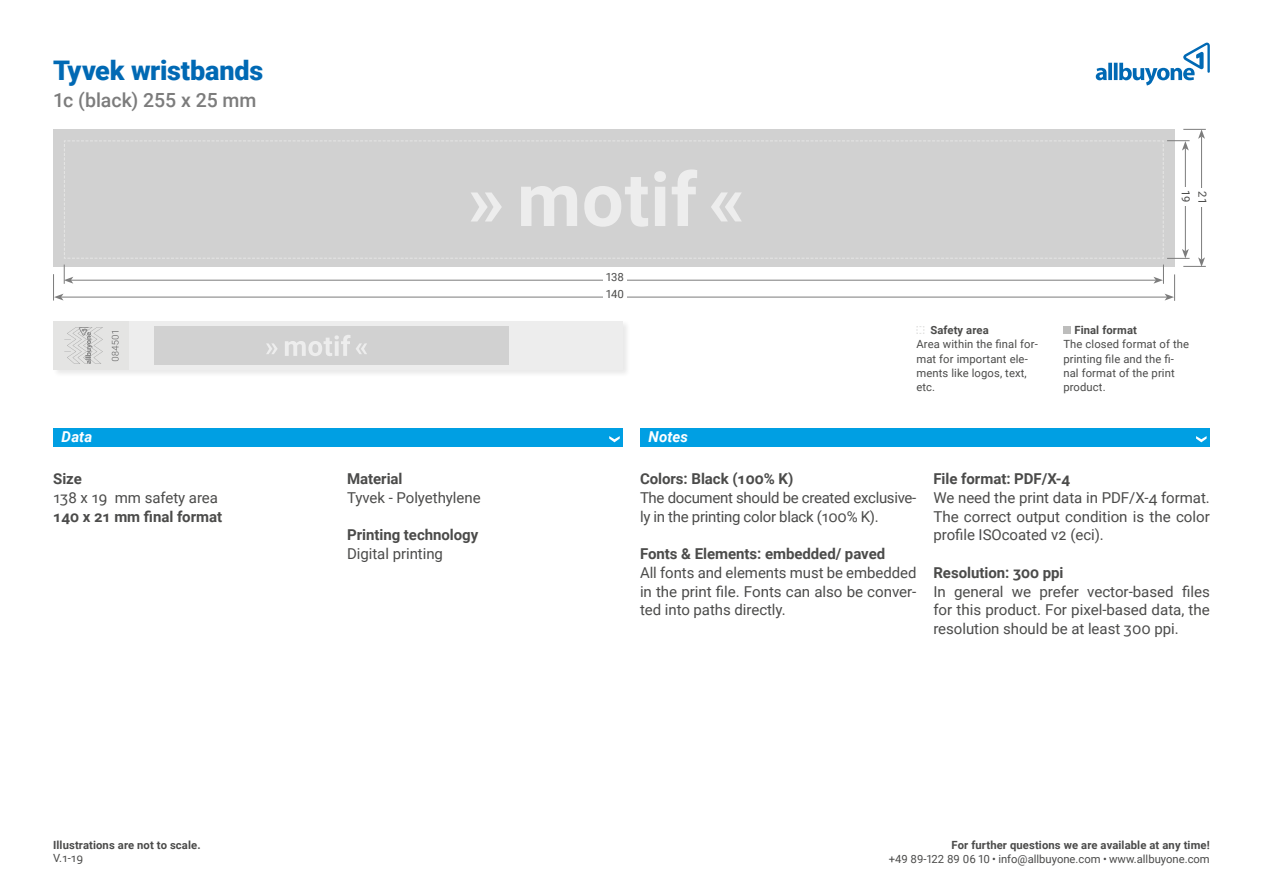
<style>
.page{position:relative;width:1263px;height:893px;background:#fff}
.page>*{position:absolute;margin:0;border:0;box-sizing:border-box;transform-origin:0 0}
.t1{font:900 27px "Roboto";letter-spacing:-.005em;color:#0069b4}
.t2{font:500 19.5px "Roboto";letter-spacing:-.005em;color:#7c7c7c}
.t3{font:15px/18.8px "Roboto";letter-spacing:-.005em;color:#4b4b4a;text-align:justify}
.t4{font:700 15px "Roboto";letter-spacing:-.005em;color:#4b4b4a}
.t5{font:italic 700 15px "Roboto";letter-spacing:.005em;color:#fff}
.t6{font:11.25px/14.2px "Roboto";letter-spacing:.01em;color:#4b4b4a}
.t7{font:700 11.25px "Roboto";letter-spacing:.01em;color:#4b4b4a}
</style>
<div class="page">
<svg style="left:1096px;top:43px;width:114px;height:42px"></svg>
<div style="left:53px;top:428px;width:570px;height:18px;background:#009fe3"></div>
<div style="left:640px;top:428px;width:570px;height:18px;background:#009fe3"></div>
<svg style="left:609px;top:436px;width:11px;height:6px"></svg>
<svg style="left:1196px;top:436px;width:10px;height:6px"></svg>
<svg style="left:916px;top:326px;width:9px;height:8px"></svg>
<div style="left:1063px;top:326px;width:8px;height:8px;background:#bdbdbc"></div>
<div style="left:52px;top:320px;width:579px;height:57px;background:#f4f4f4"></div>
<div style="left:54px;top:321px;width:569px;height:49px;background:#ededed"></div>
<div style="left:53px;top:321px;width:76px;height:49px;background:#e4e4e3"></div>
<svg style="left:112px;top:331px;width:7px;height:30px"></svg>
<div style="left:154px;top:326px;width:355px;height:39px;background:#d1d1d1"></div>
<svg style="left:64px;top:327px;width:39px;height:37px"></svg>
<svg style="left:53px;top:129px;width:1153px;height:172px"></svg>
<svg style="left:266px;top:335px;width:101px;height:21px"></svg>
<h1 class="t1" style="left:53px;top:52px;width:212px">Tyvek wristbands</h1>
<h2 class="t2" style="left:53px;top:87px;width:205px">1c (black) 255 x 25 mm</h2>
<p class="t6" style="left:606px;top:268px;width:19px;line-height:17px">138<br>140</p>
<p class="t6" style="left:1193px;top:190px;width:14px;rotate:90deg">19</p>
<p class="t6" style="left:1210px;top:191px;width:14px;rotate:90deg">21</p>
<p class="t7" style="left:930px;top:322px;width:60px">Safety area</p>
<p class="t6" style="left:916px;top:337px;width:123px">Area within the final for&shy;mat for important ele&shy;ments like logos, text, etc.</p>
<p class="t7" style="left:1074px;top:322px;width:64px">Final format</p>
<p class="t6" style="left:1063px;top:337px;width:127px">The closed format of the printing file and the fi&shy;nal format of the print product.</p>
<p class="t5" style="left:62px;top:426px;width:32px">Data</p>
<p class="t5" style="left:648px;top:426px;width:41px">Notes</p>
<p class="t4" style="left:53px;top:468px;width:30px">Size</p>
<p class="t3" style="left:53px;top:487px;width:166px">138 x 19 mm safety area</p>
<p class="t4" style="left:53px;top:506px;width:171px">140 x 21 mm final format</p>
<p class="t4" style="left:640px;top:468px;width:155px">Colors: Black (100% K)</p>
<p class="t3" style="left:640px;top:487px;width:278px">The document should be created exclusive&shy;ly in the printing color black (100% K).</p>
<p class="t4" style="left:640px;top:543px;width:247px">Fonts &amp; Elements: embedded/ paved</p>
<p class="t3" style="left:640px;top:562px;width:278px">All fonts and elements must be embedded in the print file. Fonts can also be conver&shy;ted into paths directly.</p>
<p class="t4" style="left:347px;top:468px;width:57px">Material</p>
<p class="t3" style="left:347px;top:487px;width:135px">Tyvek - Polyethylene</p>
<p class="t4" style="left:347px;top:524px;width:133px">Printing technology</p>
<p class="t3" style="left:347px;top:544px;width:97px">Digital printing</p>
<p class="t4" style="left:933px;top:468px;width:138px">File format: PDF/X-4</p>
<p class="t3" style="left:933px;top:487px;width:278px">We need the print data in PDF/X-4 format.<br>The correct output condition is the color profile ISOcoated v2 (eci).</p>
<p class="t4" style="left:933px;top:562px;width:132px">Resolution: 300 ppi</p>
<p class="t3" style="left:933px;top:581px;width:278px">In general we prefer vector-based files for this product. For pixel-based data, the resolution should be at least 300 ppi.</p>
<p class="t7" style="left:53px;top:837px;width:149px">Illustrations are not to scale.</p>
<p class="t6" style="left:53px;top:851px;width:31px">V.1-19</p>
<p class="t7" style="left:951px;top:837px;width:260px">For further questions we are available at any time!</p>
<p class="t6" style="left:889px;top:851px;width:323px">+49 89-122 89 06 10 • info@allbuyone.com • www.allbuyone.com</p>
</div>
